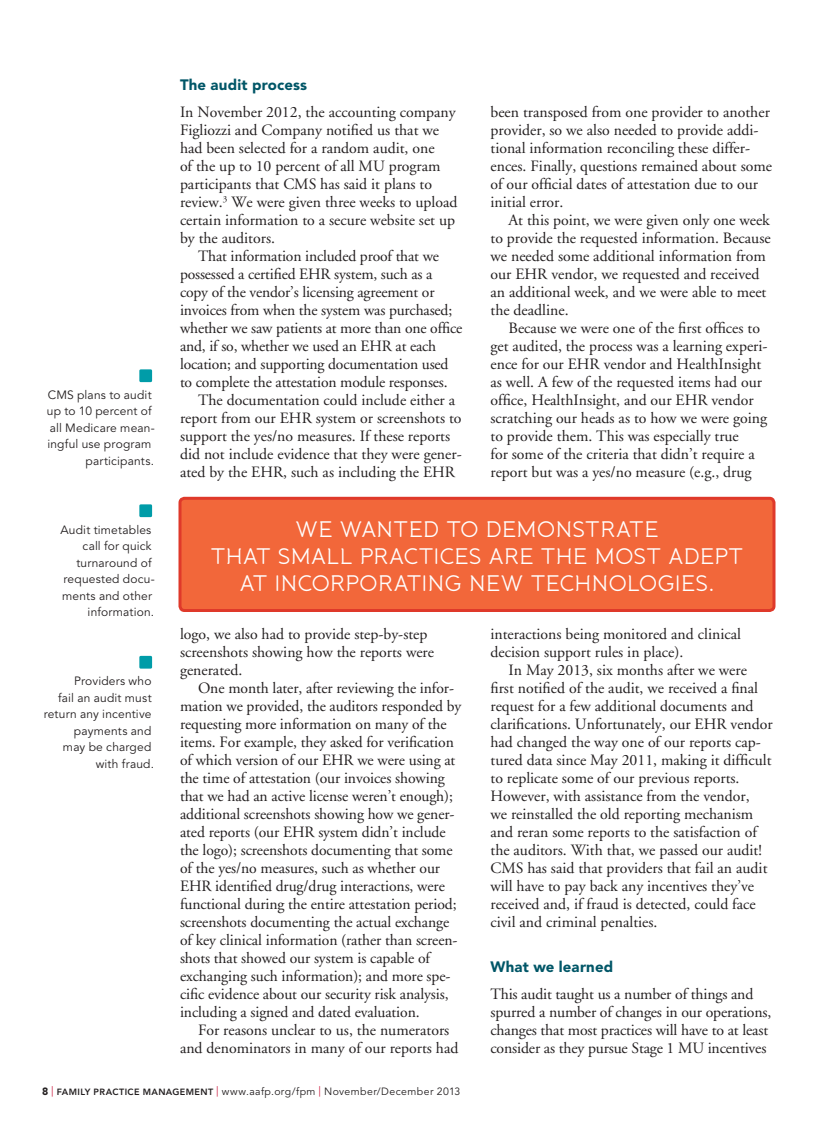
<style>
.page{position:relative;width:837px;height:1134px;background:#fff}
.page>*{position:absolute;margin:0;border:0;box-sizing:border-box;transform-origin:0 0}
.pull_quote{font:22.5px/27px "Banda";letter-spacing:-.01em;color:#fff;text-align:center}
.body{font:15.75px/18px "Adobe Garamond";color:#231f20}
.body_no_indent{font:15.75px/18px "Adobe Garamond";color:#231f20}
.subhead{font:900 15px "Avenir LT Std";letter-spacing:.01em;color:#005667}
.speed_bar_body_right{font:12px/16.5px "Avenir LT Std";letter-spacing:.015em;color:#231f20;text-align:right}
.t1{font:10.5px "Avenir LT Std";letter-spacing:.04em;color:#231f20}
.s1{font-weight:900}
.s2{font-family:"Adobe Garamond";color:#c91035}
.s3{font-weight:800;font-size:9px}
</style>
<div class="page">
<div style="left:180px;top:498px;width:594px;height:113px;background:#f2673a;border-radius:4px"></div>
<div style="left:178px;top:497px;width:598px;height:115px;border:3px solid #df392a;border-radius:4px"></div>
<div style="left:139px;top:369px;width:13px;height:13px;background:#009ca8;border-radius:2px"></div>
<div style="left:139px;top:504px;width:13px;height:13px;background:#009ca8;border-radius:2px"></div>
<div style="left:139px;top:656px;width:13px;height:13px;background:#009ca8;border-radius:2px"></div>
<p class="speed_bar_body_right" style="left:47px;top:387px;width:109px">CMS plans to audit up to 10 percent of all Medicare mean&shy;ingful use program participants.</p>
<p class="speed_bar_body_right" style="left:61px;top:522px;width:96px">Audit timetables call for quick turnaround of requested docu&shy;ments and other information.</p>
<p class="speed_bar_body_right" style="left:44px;top:673px;width:112px">Providers who<br>fail an audit must return any incentive payments and<br>may be charged with fraud.</p>
<p class="subhead" style="left:180px;top:76px;width:129px">The audit process</p>
<p class="body_no_indent" style="left:180px;top:103px;width:279px">In November 2012, the accounting company Figliozzi and Company notified us that we had been selected for a random audit, one<br>of the up to 10 percent of all MU program participants that CMS has said it plans to review.<sup>3</sup> We were given three weeks to upload certain information to a secure website set up by the auditors.</p>
<p class="body" style="left:180px;top:247px;width:284px;text-indent:18px">That information included proof that we possessed a certified EHR system, such as a copy of the vendor’s licensing agreement or invoices from when the system was purchased; whether we saw patients at more than one office and, if so, whether we used an EHR at each location; and supporting documentation used to complete the attestation module responses.</p>
<p class="body" style="left:180px;top:391px;width:283px;text-indent:18px">The documentation could include either a report from our EHR system or screenshots to support the yes/no measures. If these reports did not include evidence that they were gener&shy;ated by the EHR, such as including the EHR</p>
<p class="body" style="left:490px;top:103px;width:283px">been transposed from one provider to another provider, so we also needed to provide addi&shy;tional information reconciling these differ&shy;ences. Finally, questions remained about some of our official dates of attestation due to our initial error.</p>
<p class="body" style="left:490px;top:211px;width:282px;text-indent:18px">At this point, we were given only one week to provide the requested information. Because we needed some additional information from our EHR vendor, we requested and received an additional week, and we were able to meet the deadline.</p>
<p class="body" style="left:490px;top:319px;width:279px;text-indent:18px">Because we were one of the first offices to get audited, the process was a learning experi&shy;ence for our EHR vendor and HealthInsight as well. A few of the requested items had our office, HealthInsight, and our EHR vendor scratching our heads as to how we were going to provide them. This was especially true<br>for some of the criteria that didn’t require a report but was a yes/no measure (e.g., drug</p>
<p class="pull_quote" style="left:210px;top:515px;width:535px">WE WANTED TO DEMONSTRATE<br>THAT SMALL PRACTICES ARE THE MOST ADEPT<br>AT INCORPORATING NEW TECHNOLOGIES.</p>
<p class="body" style="left:180px;top:625px;width:256px">logo, we also had to provide step-by-step screenshots showing how the reports were generated.</p>
<p class="body" style="left:180px;top:679px;width:283px;text-indent:18px">One month later, after reviewing the infor&shy;mation we provided, the auditors responded by requesting more information on many of the items. For example, they asked for verification of which version of our EHR we were using at the time of attestation (our invoices showing that we had an active license weren’t enough); additional screenshots showing how we gener&shy;ated reports (our EHR system didn’t include the logo); screenshots documenting that some of the yes/no measures, such as whether our EHR identified drug/drug interactions, were functional during the entire attestation period; screenshots documenting the actual exchange of key clinical information (rather than screen&shy;shots that showed our system is capable of exchanging such information); and more spe&shy;cific evidence about our security risk analysis, including a signed and dated evaluation.</p>
<p class="body" style="left:180px;top:1021px;width:280px;text-align:center">For reasons unclear to us, the numerators<br>and denominators in many of our reports had</p>
<p class="body" style="left:490px;top:625px;width:252px">interactions being monitored and clinical decision support rules in place).</p>
<p class="body" style="left:490px;top:661px;width:284px;text-indent:18px">In May 2013, six months after we were first notified of the audit, we received a final request for a few additional documents and clarifications. Unfortunately, our EHR vendor had changed the way one of our reports cap&shy;tured data since May 2011, making it difficult to replicate some of our previous reports.<br>However, with assistance from the vendor,<br>we reinstalled the old reporting mechanism and reran some reports to the satisfaction of the auditors. With that, we passed our audit!<br>CMS has said that providers that fail an audit will have to pay back any incentives they’ve received and, if fraud is detected, could face civil and criminal penalties.</p>
<p class="subhead" style="left:490px;top:958px;width:124px">What we learned</p>
<p class="body_no_indent" style="left:490px;top:985px;width:282px">This audit taught us a number of things and spurred a number of changes in our operations, changes that most practices will have to at least consider as they pursue Stage 1 MU incentives</p>
<p class="t1" style="left:42px;top:1086px;width:420px"><span class="s1">8</span> <span class="s2">|</span> <span class="s3">FAMILY PRACTICE MANAGEMENT</span> <span class="s2">|</span> www.aafp.org/fpm <span class="s2">|</span> November/December 2013</p>
</div>
